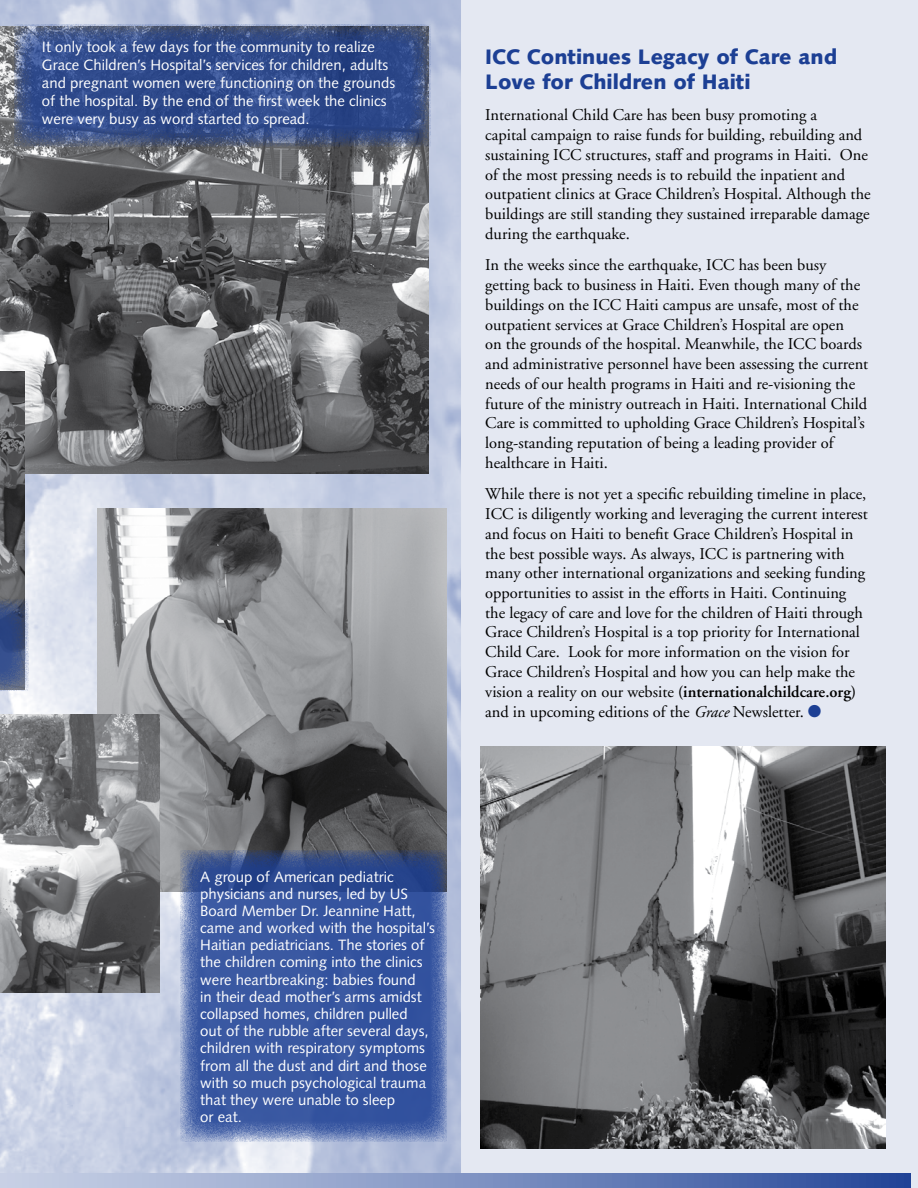
<style>
.page{position:relative;width:918px;height:1188px;background:#fff}
.page>*{position:absolute;margin:0;border:0;box-sizing:border-box;transform-origin:0 0}
.t1{font:900 20.85px/25px "Syntax";color:#1c3f94}
.t2{font:16.5px/19.8px "Adobe Garamond";color:#000}
.t3{font:15px/17.2px "Syntax";color:#fff}
.s1{font-weight:600}
.s2{font-style:italic}
.s3{color:#1c3f94}
</style>
<div class="page">
<img style="left:0;top:0;width:461px;height:1174px">
<div style="left:461px;top:0;width:457px;height:1188px;background:#e4e8f2"></div>
<svg style="left:0;top:1174px;width:910px;height:14px;background:#7d91c2"></svg>
<img style="left:97px;top:508px;width:350px;height:384px">
<img style="left:0;top:26px;width:428px;height:447px">
<img style="left:481px;top:747px;width:405px;height:401px">
<img style="left:0;top:371px;width:25px;height:229px">
<svg style="left:14px;top:24px;width:417px;height:122px;background:#385089"></svg>
<svg style="left:181px;top:850px;width:266px;height:291px;background:#415da1"></svg>
<svg style="left:0;top:600px;width:28px;height:91px;background:#4f608b"></svg>
<img style="left:0;top:715px;width:160px;height:277px">
<p class="t3" style="left:42px;top:38px;width:355px;line-height:18px">It only took a few days for the community to realize Grace Children’s Hospital’s services for children, adults and pregnant women were functioning on the grounds of the hospital. By the end of the first week the clinics were very busy as word started to spread.</p>
<p class="t1" style="left:485px;top:44px;width:354px">ICC Continues Legacy of Care and<br>Love for Children of Haiti</p>
<p class="t2" style="left:485px;top:106px;width:387px">International Child Care has been busy promoting a<br>capital campaign to raise funds for building, rebuilding and sustaining ICC structures, staff and programs in Haiti. One of the most pressing needs is to rebuild the inpatient and outpatient clinics at Grace Children’s Hospital. Although the buildings are still standing they sustained irreparable damage during the earthquake.</p>
<p class="t2" style="left:485px;top:256px;width:385px">In the weeks since the earthquake, ICC has been busy getting back to business in Haiti. Even though many of the buildings on the ICC Haiti campus are unsafe, most of the outpatient services at Grace Children’s Hospital are open<br>on the grounds of the hospital. Meanwhile, the ICC boards and administrative personnel have been assessing the current needs of our health programs in Haiti and re-visioning the future of the ministry outreach in Haiti. International Child Care is committed to upholding Grace Children’s Hospital’s long-standing reputation of being a leading provider of healthcare in Haiti.</p>
<p class="t2" style="left:485px;top:485px;width:384px">While there is not yet a specific rebuilding timeline in place, ICC is diligently working and leveraging the current interest and focus on Haiti to benefit Grace Children’s Hospital in the best possible ways. As always, ICC is partnering with many other international organizations and seeking funding opportunities to assist in the efforts in Haiti. Continuing the legacy of care and love for the children of Haiti through Grace Children’s Hospital is a top priority for International Child Care. Look for more information on the vision for Grace Children’s Hospital and how you can help make the vision a reality on our website <span class="s1">(internationalchildcare.org) </span>and in upcoming editions of the <span class="s2">Grace</span> Newsletter. <span class="s3">●</span></p>
<p class="t3" style="left:200px;top:868px;width:236px">A group of American pediatric physicians and nurses, led by US<br>Board Member Dr. Jeannine Hatt, came and worked with the hospital’s<br>Haitian pediatricians. The stories of the children coming into the clinics were heartbreaking: babies found<br>in their dead mother’s arms amidst collapsed homes, children pulled<br>out of the rubble after several days, children with respiratory symptoms from all the dust and dirt and those with so much psychological trauma that they were unable to sleep<br>or eat.</p>
</div>
